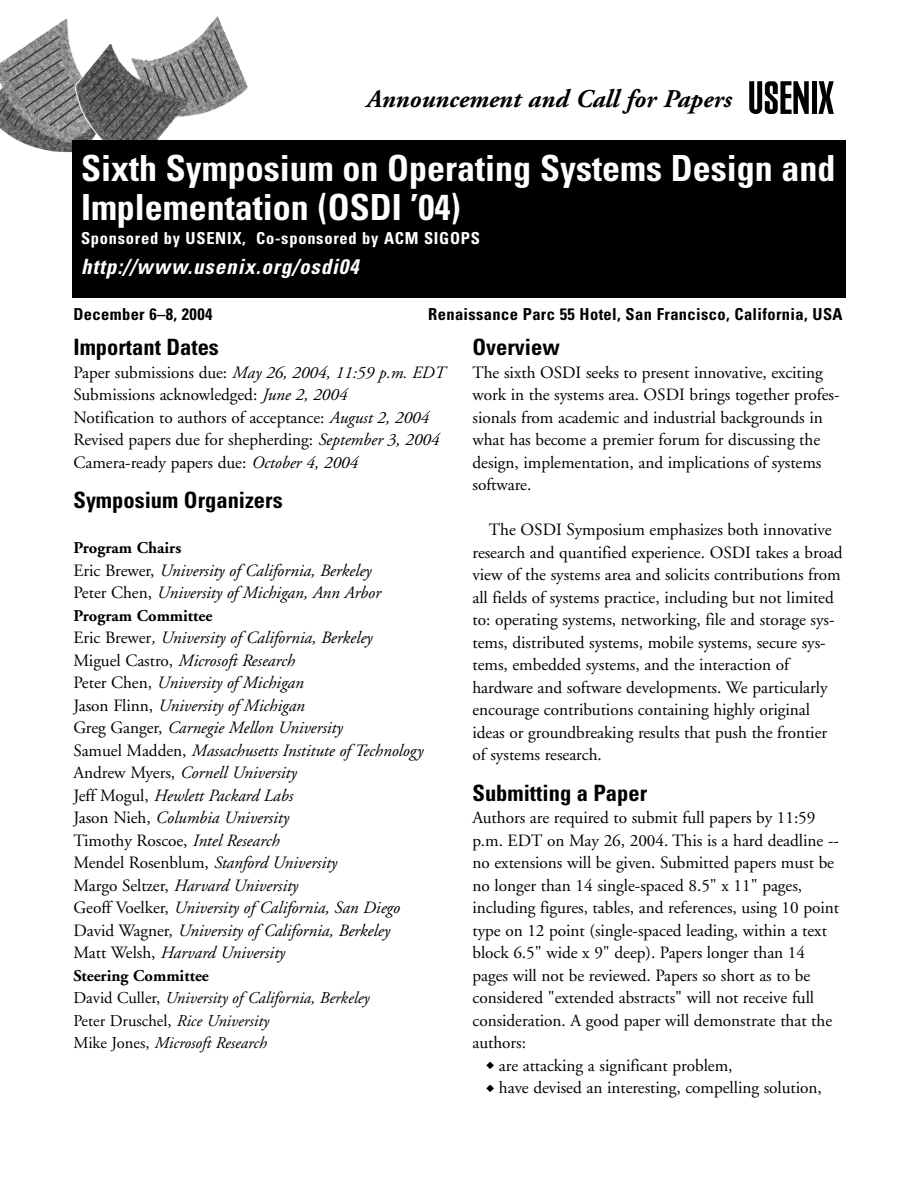
<style>
.page{position:relative;width:918px;height:1188px;background:#fff}
.page>*{position:absolute;margin:0;border:0;box-sizing:border-box;transform-origin:0 0}
.t1{font:700 condensed 36px/39px "Univers";color:#fff}
.t2{font:italic 700 25.5px "Adobe Garamond";color:#000}
.t3{font:700 condensed 22.5px "Univers";color:#000}
.t4{font:italic 700 condensed 21px "Univers";color:#fff}
.t5{font:17.25px/22.5px "Adobe Garamond";letter-spacing:-.005em;color:#000}
.t6{font:italic 17.25px/22.5px "Adobe Garamond";letter-spacing:-.005em;color:#000}
.t7{font:italic 16.5px/22.5px "Adobe Garamond";color:#000}
.t8{font:700 condensed 16.5px "Univers";letter-spacing:.02em;color:#000}
.t9{font:700 condensed 16.5px "Univers";letter-spacing:.045em;color:#fff}
.t10{font:700 16.5px "Adobe Garamond";color:#000}
.s1{font-style:italic}
.s2{font-style:normal}
.s3{font-weight:700;font-style:normal}
</style>
<div class="page">
<img style="left:0;top:16px;width:248px;height:136px">
<div style="left:72px;top:140px;width:774px;height:158px;background:#000"></div>
<svg style="left:749px;top:81px;width:60px;height:33px"></svg>
<div style="left:812px;top:81px;width:5px;height:33px;background:#000"></div>
<svg style="left:818px;top:81px;width:16px;height:33px"></svg>
<h2 class="t2" style="left:366px;top:89px;width:366px">Announcement and Call for Papers</h2>
<h1 class="t1" style="left:81px;top:152px;width:756px">Sixth Symposium on Operating Systems Design and<br>Implementation (OSDI ’04)</h1>
<p class="t9" style="left:81px;top:232px;width:400px">Sponsored by USENIX, Co-sponsored by ACM SIGOPS</p>
<p class="t4" style="left:81px;top:259px;width:283px">http://www.usenix.org/osdi04</p>
<p class="t8" style="left:74px;top:308px;width:140px">December 6–8, 2004</p>
<p class="t8" style="left:428px;top:308px;width:416px">Renaissance Parc 55 Hotel, San Francisco, California, USA</p>
<h3 class="t3" style="left:74px;top:339px;width:147px">Important Dates</h3>
<p class="t5" style="left:74px;top:363px;width:373px">Paper submissions due: <span class="s1">May 26, 2004, 11:59 p.m. EDT </span>Submissions acknowledged: <span class="s1">June 2, 2004<br></span>Notification to authors of acceptance: <span class="s1">August 2, 2004<br></span>Revised papers due for shepherding: <span class="s1">September 3, 2004<br></span>Camera-ready papers due: <span class="s1">October 4, 2004</span></p>
<h3 class="t3" style="left:74px;top:492px;width:211px">Symposium Organizers</h3>
<p class="t10" style="left:74px;top:542px;width:109px">Program Chairs</p>
<p class="t6" style="left:74px;top:561px;width:308px"><span class="s2">Eric Brewer,</span> University of California, Berkeley<br><span class="s2">Peter Chen,</span> University of Michigan, Ann Arbor</p>
<p class="t10" style="left:74px;top:609px;width:141px">Program Committee</p>
<p class="t6" style="left:74px;top:628px;width:351px"><span class="s2">Eric Brewer</span>, University of California, Berkeley <span class="s2">Miguel Castro,</span> Microsoft Research<br><span class="s2">Peter Chen,</span> University of Michigan<br><span class="s2">Jason Flinn,</span> University of Michigan<br><span class="s2">Greg Ganger,</span> Carnegie Mellon University<br><span class="s2">Samuel Madden,</span> Massachusetts Institute of Technology <span class="s2">Andrew Myers,</span> Cornell University<br><span class="s2">Jeff Mogul,</span> Hewlett Packard Labs<br><span class="s2">Jason Nieh,</span> Columbia University<br><span class="s2">Timothy Roscoe,</span> Intel Research<br><span class="s2">Mendel Rosenblum,</span> Stanford University<br><span class="s2">Margo Seltzer,</span> Harvard University<br><span class="s2">Geoff Voelker,</span> University of California, San Diego <span class="s2">David Wagner,</span> University of California, Berkeley <span class="s2">Matt Welsh,</span> Harvard University</p>
<p class="t7" style="left:74px;top:966px;width:297px"><span class="s3">Steering Committee<br></span><span class="s2">David Culler,</span> University of California, Berkeley <span class="s2">Peter Druschel,</span> Rice University<br><span class="s2">Mike Jones,</span> Microsoft Research</p>
<h3 class="t3" style="left:472px;top:339px;width:89px">Overview</h3>
<p class="t5" style="left:472px;top:363px;width:369px">The sixth OSDI seeks to present innovative, exciting work in the systems area. OSDI brings together profes&shy;sionals from academic and industrial backgrounds in what has become a premier forum for discussing the design, implementation, and implications of systems software.</p>
<p class="t5" style="left:472px;top:520px;width:372px;text-indent:16px">The OSDI Symposium emphasizes both innovative research and quantified experience. OSDI takes a broad view of the systems area and solicits contributions from all fields of systems practice, including but not limited to: operating systems, networking, file and storage sys&shy;tems, distributed systems, mobile systems, secure sys&shy;tems, embedded systems, and the interaction of hardware and software developments. We particularly encourage contributions containing highly original ideas or groundbreaking results that push the frontier of systems research.</p>
<h3 class="t3" style="left:472px;top:785px;width:176px">Submitting a Paper</h3>
<p class="t5" style="left:472px;top:808px;width:368px">Authors are required to submit full papers by 11:59 p.m. EDT on May 26, 2004. This is a hard deadline -- no extensions will be given. Submitted papers must be no longer than 14 single-spaced 8.5" x 11" pages, including figures, tables, and references, using 10 point type on 12 point (single-spaced leading, within a text block 6.5" wide x 9" deep). Papers longer than 14 pages will not be reviewed. Papers so short as to be considered "extended abstracts" will not receive full consideration. A good paper will demonstrate that the authors:</p>
<p class="t5" style="left:486px;top:1056px;width:248px">◆ are attacking a significant problem,</p>
<p class="t5" style="left:486px;top:1078px;width:337px">◆ have devised an interesting, compelling solution,</p>
</div>
